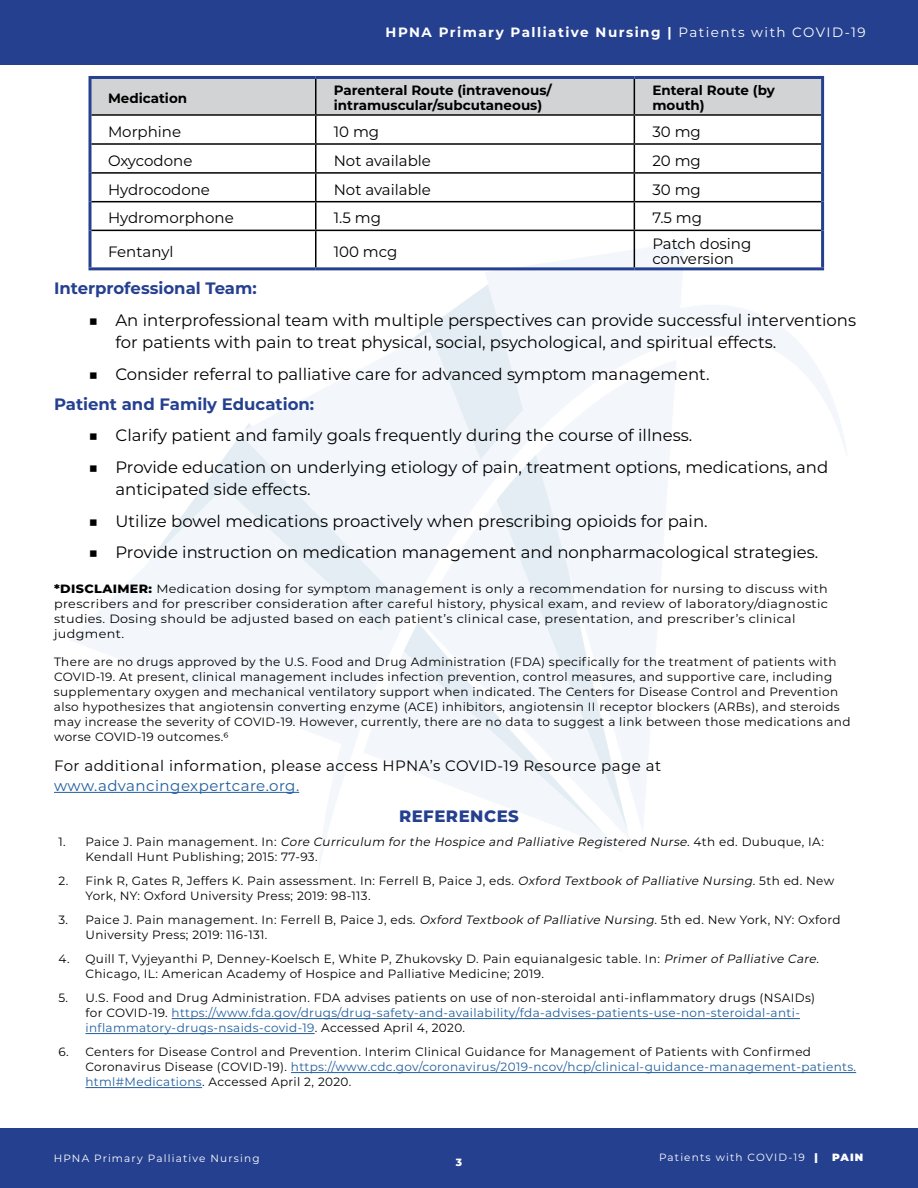
<style>
.page{position:relative;width:918px;height:1188px;background:#fff}
.page>*{position:absolute;margin:0;border:0;box-sizing:border-box;transform-origin:0 0}
.t1{font:16.5px/22.5px "Montserrat";color:#000}
.t2{font:700 16.5px "Montserrat";color:#25408f}
.t3{font:800 16.5px "Montserrat";letter-spacing:.03em;color:#25408f}
.t4{font:15px/15px "Montserrat";color:#000}
.t5{font:15px "Montserrat";letter-spacing:.03em;color:#000}
.t6{font:15px "Montserrat";letter-spacing:.03em;color:#215e9e}
.t7{font:700 13.5px/15px "Montserrat";color:#000}
.t8{font:700 13.5px "Montserrat";letter-spacing:.11em;color:#fff}
.t9{font:12px/15px "Montserrat";letter-spacing:.03em;color:#000}
.t10{font:12px/15px "Montserrat";letter-spacing:.03em;color:#000;scale:1.06 1}
.t11{font:10.5px "Montserrat";letter-spacing:.11em;color:#fff}
.t12{font:900 10.5px "Montserrat";color:#fff}
.t13{font:800 10.5px "Montserrat";color:#fff}
.s1{font-weight:400}
.s2{font-weight:800}
.s3{font-style:italic}
.s4{color:#215e9e}
.s5{font-weight:900}
</style>
<div class="page">
<div style="left:90px;top:78px;width:731px;height:36px;background:#d1d3d4"></div>
<img style="left:54px;top:216px;width:793px;height:651px">
<div style="left:0;top:1129px;width:918px;height:59px;background:#25408f"></div>
<div style="left:0;top:0;width:918px;height:65px;background:#25408f"></div>
<hr style="left:54px;top:792px;width:245px;height:1px;background:#215e9e">
<hr style="left:172px;top:1018px;width:628px;height:1px;background:#215e9e">
<hr style="left:86px;top:1033px;width:229px;height:1px;background:#215e9e">
<hr style="left:291px;top:1072px;width:565px;height:1px;background:#215e9e">
<hr style="left:86px;top:1087px;width:116px;height:1px;background:#215e9e">
<hr style="left:88px;top:76px;width:228px;height:3px;background:#25408f">
<svg style="left:88px;top:79px;width:4px;height:36px"></svg>
<hr style="left:316px;top:76px;width:318px;height:3px;background:#25408f">
<hr style="left:634px;top:76px;width:190px;height:3px;background:#25408f">
<hr style="left:821px;top:79px;width:3px;height:36px;background:#25408f">
<svg style="left:88px;top:115px;width:4px;height:29px"></svg>
<hr style="left:821px;top:115px;width:3px;height:29px;background:#25408f">
<svg style="left:88px;top:144px;width:4px;height:29px"></svg>
<hr style="left:821px;top:144px;width:3px;height:29px;background:#25408f">
<svg style="left:88px;top:173px;width:4px;height:29px"></svg>
<hr style="left:821px;top:173px;width:3px;height:29px;background:#25408f">
<svg style="left:88px;top:202px;width:4px;height:28px"></svg>
<hr style="left:821px;top:202px;width:3px;height:28px;background:#25408f">
<svg style="left:88px;top:230px;width:4px;height:37px"></svg>
<hr style="left:821px;top:230px;width:3px;height:37px;background:#25408f">
<hr style="left:88px;top:267px;width:228px;height:3px;background:#25408f">
<hr style="left:316px;top:267px;width:318px;height:3px;background:#25408f">
<hr style="left:634px;top:267px;width:190px;height:3px;background:#25408f">
<hr style="left:315px;top:79px;width:1px;height:35px;background:#000">
<hr style="left:634px;top:79px;width:1px;height:35px;background:#000">
<hr style="left:92px;top:114px;width:224px;height:2px;background:#000">
<hr style="left:316px;top:114px;width:318px;height:2px;background:#000">
<hr style="left:634px;top:114px;width:187px;height:2px;background:#000">
<hr style="left:92px;top:143px;width:224px;height:2px;background:#000">
<hr style="left:316px;top:143px;width:318px;height:2px;background:#000">
<hr style="left:634px;top:143px;width:187px;height:2px;background:#000">
<hr style="left:92px;top:172px;width:224px;height:2px;background:#000">
<hr style="left:316px;top:172px;width:318px;height:2px;background:#000">
<hr style="left:634px;top:172px;width:187px;height:2px;background:#000">
<hr style="left:92px;top:201px;width:224px;height:1px;background:#000">
<hr style="left:316px;top:201px;width:318px;height:1px;background:#000">
<svg style="left:315px;top:116px;width:1px;height:114px"></svg>
<hr style="left:634px;top:201px;width:187px;height:1px;background:#000">
<svg style="left:634px;top:116px;width:1px;height:114px"></svg>
<hr style="left:92px;top:230px;width:224px;height:1px;background:#000">
<hr style="left:316px;top:230px;width:318px;height:1px;background:#000">
<hr style="left:315px;top:231px;width:1px;height:36px;background:#000">
<hr style="left:634px;top:230px;width:187px;height:1px;background:#000">
<hr style="left:634px;top:231px;width:1px;height:36px;background:#000">
<p class="t8" style="left:386px;top:23px;width:482px">HPNA Primary Palliative Nursing | <span class="s1">Patients with COVID-19</span></p>
<p class="t7" style="left:108px;top:90px;width:81px">Medication</p>
<p class="t7" style="left:334px;top:82px;width:220px">Parenteral Route (intravenous/ intramuscular/subcutaneous)</p>
<p class="t7" style="left:652px;top:82px;width:124px">Enteral Route (by mouth)</p>
<p class="t4" style="left:108px;top:123px;width:75px">Morphine</p>
<p class="t4" style="left:334px;top:123px;width:47px">10 mg</p>
<p class="t4" style="left:652px;top:123px;width:50px">30 mg</p>
<p class="t4" style="left:108px;top:152px;width:86px">Oxycodone</p>
<p class="t4" style="left:334px;top:152px;width:99px">Not available</p>
<p class="t4" style="left:652px;top:152px;width:50px">20 mg</p>
<p class="t4" style="left:108px;top:181px;width:104px">Hydrocodone</p>
<p class="t4" style="left:334px;top:181px;width:99px">Not available</p>
<p class="t4" style="left:652px;top:181px;width:50px">30 mg</p>
<p class="t4" style="left:108px;top:210px;width:127px">Hydromorphone</p>
<p class="t4" style="left:334px;top:210px;width:49px">1.5 mg</p>
<p class="t4" style="left:652px;top:210px;width:51px">7.5 mg</p>
<p class="t4" style="left:108px;top:244px;width:67px">Fentanyl</p>
<p class="t4" style="left:334px;top:244px;width:65px">100 mcg</p>
<p class="t4" style="left:652px;top:236px;width:101px">Patch dosing conversion</p>
<h1 class="t2" style="left:54px;top:277px;width:204px">Interprofessional Team:</h1>
<h1 class="t1" style="left:115px;top:308px;width:742px;text-indent:-27px">■ An interprofessional team with multiple perspectives can provide successful interventions for patients with pain to treat physical, social, psychological, and spiritual effects.</h1>
<h1 class="t1" style="left:89px;top:362px;width:623px">■ Consider referral to palliative care for advanced symptom management.</h1>
<h1 class="t2" style="left:54px;top:392px;width:262px">Patient and Family Education:</h1>
<h1 class="t1" style="left:89px;top:424px;width:605px">■ Clarify patient and family goals frequently during the course of illness.</h1>
<h1 class="t1" style="left:115px;top:455px;width:714px;text-indent:-27px">■ Provide education on underlying etiology of pain, treatment options, medications, and anticipated side effects.</h1>
<h1 class="t1" style="left:89px;top:509px;width:621px">■ Utilize bowel medications proactively when prescribing opioids for pain.</h1>
<h1 class="t1" style="left:89px;top:541px;width:731px">■ Provide instruction on medication management and nonpharmacological strategies.</h1>
<p class="t10" style="left:54px;top:581px;width:732px"><span class="s2">*DISCLAIMER:</span> Medication dosing for symptom management is only a recommendation for nursing to discuss with prescribers and for prescriber consideration after careful history, physical exam, and review of laboratory/diagnostic studies. Dosing should be adjusted based on each patient’s clinical case, presentation, and prescriber’s clinical judgment.</p>
<p class="t9" style="left:54px;top:654px;width:798px">There are no drugs approved by the U.S. Food and Drug Administration (FDA) specifically for the treatment of patients with COVID-19. At present, clinical management includes infection prevention, control measures, and supportive care, including supplementary oxygen and mechanical ventilatory support when indicated. The Centers for Disease Control and Prevention also hypothesizes that angiotensin converting enzyme (ACE) inhibitors, angiotensin II receptor blockers (ARBs), and steroids may increase the severity of COVID-19. However, currently, there are no data to suggest a link between those medications and worse COVID-19 outcomes.6</p>
<p class="t5" style="left:54px;top:756px;width:609px">For additional information, please access HPNA’s COVID-19 Resource page at</p>
<p class="t6" style="left:54px;top:775px;width:247px">www.advancingexpertcare.org.</p>
<h1 class="t3" style="left:399px;top:804px;width:121px">REFERENCES</h1>
<p class="t9" style="left:86px;top:834px;width:740px;text-indent:-27px">1 . Pa i ce J . Pa i n m a n a g e m e n t. I n : <span class="s3">Core Curriculum for the Hospice and Palliative Registered Nurse</span>. 4t h ed . D u b u q u e, I A:<br>Kendall Hunt Publishing; 2015: 77-93.</p>
<p class="t9" style="left:86px;top:873px;width:750px;text-indent:-27px">2. Fink R, Gates R, Jeffers K. Pain assessment. In: Ferrell B, Paice J, eds. <span class="s3">Oxford Textbook of Palliative Nursing</span>. 5th ed. New<br>York, NY: Oxford University Press; 2019: 98-113.</p>
<p class="t9" style="left:86px;top:912px;width:757px;text-indent:-27px">3. Paice J. Pain management. In: Ferrell B, Paice J, eds. <span class="s3">Oxford Textbook of Palliative Nursing</span>. 5th ed. New York, NY: Oxford<br>University Press; 2019: 116-131.</p>
<p class="t9" style="left:86px;top:951px;width:735px;text-indent:-27px">4. Quill T, Vyjeyanthi P, Denney-Koelsch E, White P, Zhukovsky D. Pain equianalgesic table. In: <span class="s3">Primer of Palliative Care</span>.<br>Chicago, IL: American Academy of Hospice and Palliative Medicine; 2019.</p>
<p class="t9" style="left:86px;top:990px;width:731px;text-indent:-27px">5. U.S. Food and Drug Administration. FDA advises patients on use of non-steroidal anti-inflammatory drugs (NSAIDs) for COVID-19. <span class="s4">https://www.fda.gov/drugs/drug-safety-and-availability/fda-advises-patients-use-non-steroidal-anti&shy;inflammatory-drugs-nsaids-covid-19</span>. Accessed April 4, 2020.</p>
<p class="t9" style="left:86px;top:1044px;width:772px;text-indent:-27px">6. Centers for Disease Control and Prevention. Interim Clinical Guidance for Management of Patients with Confirmed<br>Coronavirus Disease (COVID-19). <span class="s4">https://www.cdc.gov/coronavirus/2019-ncov/hcp/clinical-guidance-management-patients. html#Medications</span>. Accessed April 2, 2020.</p>
<p class="t11" style="left:54px;top:1151px;width:207px">HPNA Primary Palliative Nursing</p>
<p class="t13" style="left:456px;top:1154px;width:8px">3</p>
<p class="t11" style="left:659px;top:1150px;width:160px">Patients with COVID-19 <span class="s5">|</span></p>
<p class="t12" style="left:832px;top:1150px;width:33px">PAIN</p>
</div>
